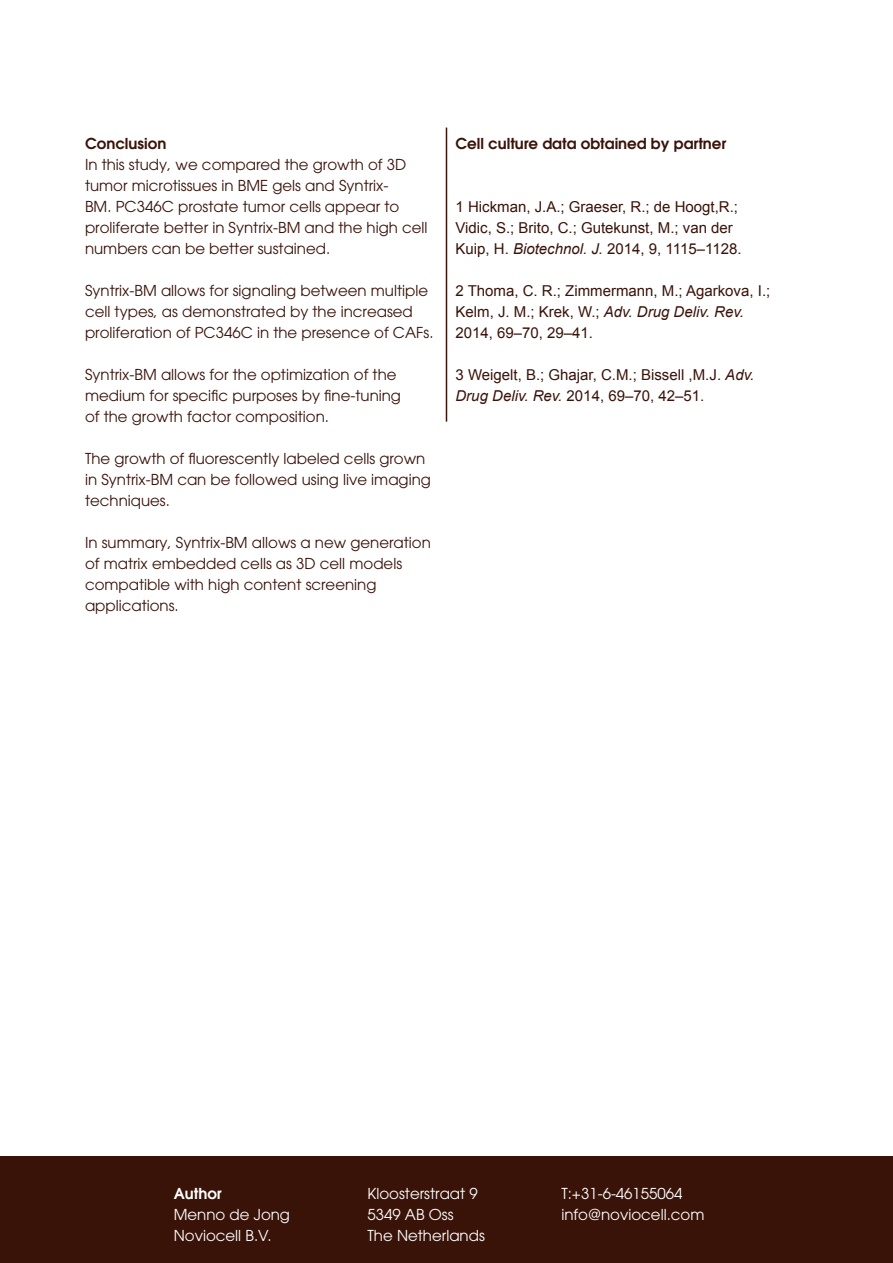
<style>
.page{position:relative;width:893px;height:1263px;background:#fff}
.page>*{position:absolute;margin:0;border:0;box-sizing:border-box;transform-origin:0 0}
.t1{font:15px/21px "Avant Garde LT";color:#391208}
.t2{font:15px "Arial";color:#391208}
.t3{font:15px "Avant Garde LT";color:#fff}
.t4{font:600 15px "Avant Garde LT";color:#391208}
.t5{font:600 15px "Avant Garde LT";color:#fff}
.s1{font-style:italic}
</style>
<div class="page">
<div style="left:0;top:1157px;width:893px;height:106px;background:#391208"></div>
<hr style="left:446px;top:128px;width:1px;height:294px;background:#391208">
<p class="t4" style="left:85px;top:133px;width:83px">Conclusion</p>
<p class="t1" style="left:85px;top:154px;width:344px">In this study, we compared the growth of 3D tumor microtissues in BME gels and Syntrix-<br>BM. PC346C prostate tumor cells appear to proliferate better in Syntrix-BM and the high cell numbers can be better sustained.</p>
<p class="t1" style="left:85px;top:280px;width:350px">Syntrix-BM allows for signaling between multiple cell types, as demonstrated by the increased proliferation of PC346C in the presence of CAFs.</p>
<p class="t1" style="left:85px;top:364px;width:313px">Syntrix-BM allows for the optimization of the</p>
<p class="t1" style="left:85px;top:385px;width:317px">medium for specific purposes by fine-tuning</p>
<p class="t1" style="left:85px;top:406px;width:245px">of the growth factor composition.</p>
<p class="t1" style="left:85px;top:448px;width:347px">The growth of fluorescently labeled cells grown in Syntrix-BM can be followed using live imaging techniques.</p>
<p class="t1" style="left:85px;top:532px;width:347px">In summary, Syntrix-BM allows a new generation of matrix embedded cells as 3D cell models compatible with high content screening applications.</p>
<p class="t4" style="left:455px;top:133px;width:272px">Cell culture data obtained by partner</p>
<p class="t2" style="left:455px;top:196px;width:284px">1 Hickman, J.A.; Graeser, R.; de Hoogt,R.;</p>
<p class="t2" style="left:455px;top:217px;width:279px">Vidic, S.; Brito, C.; Gutekunst, M.; van der</p>
<p class="t2" style="left:455px;top:238px;width:288px">Kuip, H. <span class="s1">Biotechnol. J.</span> 2014, 9, 1115–1128.</p>
<p class="t2" style="left:455px;top:280px;width:316px">2 Thoma, C. R.; Zimmermann, M.; Agarkova, I.;</p>
<p class="t2" style="left:455px;top:301px;width:290px">Kelm, J. M.; Krek, W.; <span class="s1">Adv. Drug Deliv. Rev.</span></p>
<p class="t2" style="left:455px;top:322px;width:139px">2014, 69–70, 29–41.</p>
<p class="t2" style="left:455px;top:364px;width:300px">3 Weigelt, B.; Ghajar, C.M.; Bissell ,M.J. <span class="s1">Adv.</span></p>
<p class="t2" style="left:455px;top:385px;width:250px"><span class="s1">Drug Deliv. Rev.</span> 2014, 69–70, 42–51.</p>
<p class="t5" style="left:174px;top:1183px;width:49px">Author</p>
<p class="t3" style="left:174px;top:1205px;width:118px">Menno de Jong</p>
<p class="t3" style="left:174px;top:1226px;width:99px">Noviocell B.V.</p>
<p class="t3" style="left:368px;top:1184px;width:112px">Kloosterstraat 9</p>
<p class="t3" style="left:368px;top:1205px;width:87px">5349 AB Oss</p>
<p class="t3" style="left:368px;top:1226px;width:119px">The Netherlands</p>
<p class="t3" style="left:561px;top:1184px;width:123px">T:+31-6-46155064</p>
<p class="t3" style="left:561px;top:1205px;width:145px">info@noviocell.com</p>
</div>
